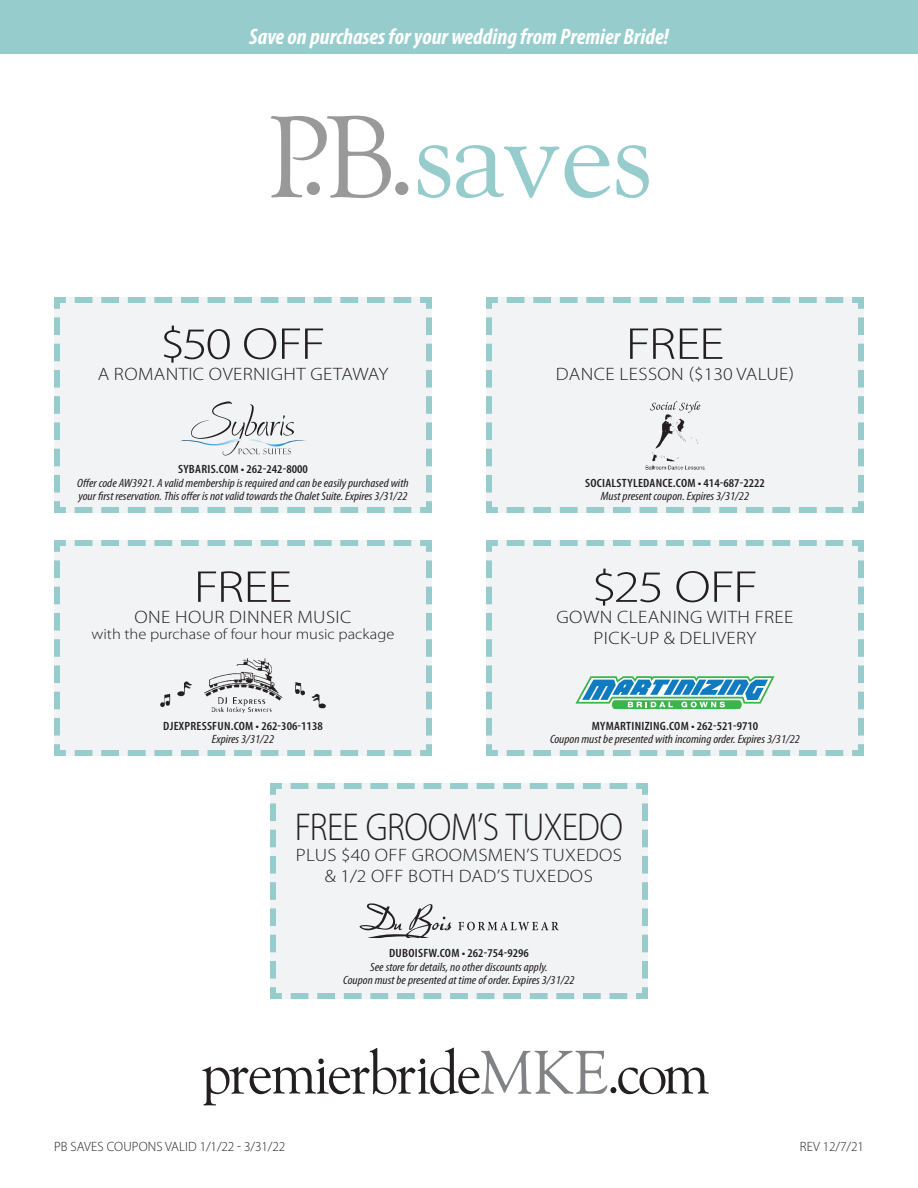
<style>
.page{position:relative;width:918px;height:1188px;background:#fff}
.page>*{position:absolute;margin:0;border:0;box-sizing:border-box;transform-origin:0 0}
.t1{font:300 45px "Myriad Pro";letter-spacing:-.03em;color:#231f20;scale:1.2 1}
.t2{font:300 39px "Myriad Pro";letter-spacing:-.015em;color:#231f20;scale:.9 1}
.t3{font:italic 700 condensed 22.5px "Myriad Pro";color:#fff}
.t4{font:300 18px/21px "Myriad Pro";letter-spacing:.02em;color:#231f20;text-align:center;scale:1.1 1}
.t5{font:300 15px "Myriad Pro";color:#231f20;scale:1.1 1}
.t6{font:300 13.5px "Myriad Pro";letter-spacing:.01em;color:#231f20}
.t7{font:italic condensed 12px/13.5px "Myriad Pro";color:#231f20;scale:1.1 1}
.t8{font:600 condensed 12px "Myriad Pro";letter-spacing:.02em;color:#231f20;scale:1.1 1}
</style>
<div class="page">
<svg style="left:271px;top:116px;width:120px;height:82px"></svg>
<div style="left:307px;top:182px;width:13px;height:13px;background:#999;border-radius:50%"></div>
<div style="left:395px;top:182px;width:13px;height:13px;background:#999;border-radius:50%"></div>
<svg style="left:418px;top:145px;width:32px;height:53px"></svg>
<svg style="left:456px;top:145px;width:154px;height:53px"></svg>
<svg style="left:616px;top:145px;width:33px;height:53px"></svg>
<div style="left:0;top:0;width:918px;height:54px;background:#96cccc"></div>
<svg style="left:486px;top:540px;width:378px;height:216px"></svg>
<svg style="left:54px;top:297px;width:378px;height:216px"></svg>
<svg style="left:54px;top:540px;width:378px;height:216px"></svg>
<div style="left:486px;top:297px;width:378px;height:216px;background:#f2f3f4"></div>
<svg style="left:179px;top:401px;width:128px;height:54px"></svg>
<img style="left:161px;top:659px;width:164px;height:54px">
<img style="left:645px;top:401px;width:60px;height:69px">
<svg style="left:575px;top:676px;width:200px;height:33px"></svg>
<svg style="left:202px;top:1048px;width:507px;height:57px"></svg>
<svg style="left:270px;top:783px;width:378px;height:216px"></svg>
<svg style="left:359px;top:903px;width:200px;height:35px"></svg>
<p class="t3" style="left:249px;top:24px;width:421px">Save on purchases for your wedding from Premier Bride!</p>
<p class="t1" style="left:160px;top:319px;width:140px">$50 OFF</p>
<p class="t4" style="left:98px;top:364px;width:266px">A ROMANTIC OVERNIGHT GETAWAY</p>
<p class="t8" style="left:178px;top:463px;width:120px">SYBARIS.COM • 262-242-8000</p>
<p class="t7" style="left:77px;top:476px;width:303px">Offer code AW3921. A valid membership is required and can be easily purchased with your first reservation. This offer is not valid towards the Chalet Suite. Expires 3/31/22</p>
<p class="t1" style="left:194px;top:562px;width:84px">FREE</p>
<p class="t4" style="left:135px;top:607px;width:199px">ONE HOUR DINNER MUSIC</p>
<p class="t5" style="left:92px;top:626px;width:277px">with the purchase of four hour music package</p>
<p class="t8" style="left:163px;top:719px;width:147px">DJEXPRESSFUN.COM • 262-306-1138</p>
<p class="t7" style="left:212px;top:733px;width:58px">Expires 3/31/22</p>
<p class="t1" style="left:626px;top:319px;width:84px">FREE</p>
<p class="t4" style="left:556px;top:364px;width:218px">DANCE LESSON ($130 VALUE)</p>
<p class="t8" style="left:585px;top:476px;width:165px">SOCIALSTYLEDANCE.COM • 414-687-2222</p>
<p class="t7" style="left:601px;top:490px;width:136px">Must present coupon. Expires 3/31/22</p>
<p class="t1" style="left:591px;top:562px;width:140px">$25 OFF</p>
<p class="t4" style="left:557px;top:607px;width:217px">GOWN CLEANING WITH FREE<br>PICK-UP &amp; DELIVERY</p>
<p class="t8" style="left:592px;top:719px;width:153px">MYMARTINIZING.COM • 262-521-9710</p>
<p class="t7" style="left:550px;top:733px;width:229px">Coupon must be presented with incoming order. Expires 3/31/22</p>
<p class="t2" style="left:295px;top:806px;width:366px">FREE GROOM’S TUXEDO</p>
<p class="t4" style="left:296px;top:845px;width:298px">PLUS $40 OFF GROOMSMEN’S TUXEDOS &amp; 1/2 OFF BOTH DAD’S TUXEDOS</p>
<p class="t8" style="left:389px;top:946px;width:129px">DUBOISFW.COM • 262-754-9296</p>
<p class="t7" style="left:370px;top:960px;width:163px">See store for details, no other discounts apply.</p>
<p class="t7" style="left:343px;top:974px;width:212px">Coupon must be presented at time of order. Expires 3/31/22</p>
<p class="t6" style="left:54px;top:1139px;width:233px">PB SAVES COUPONS VALID 1/1/22 - 3/31/22</p>
<p class="t6" style="left:800px;top:1139px;width:66px">REV 12/7/21</p>
</div>
